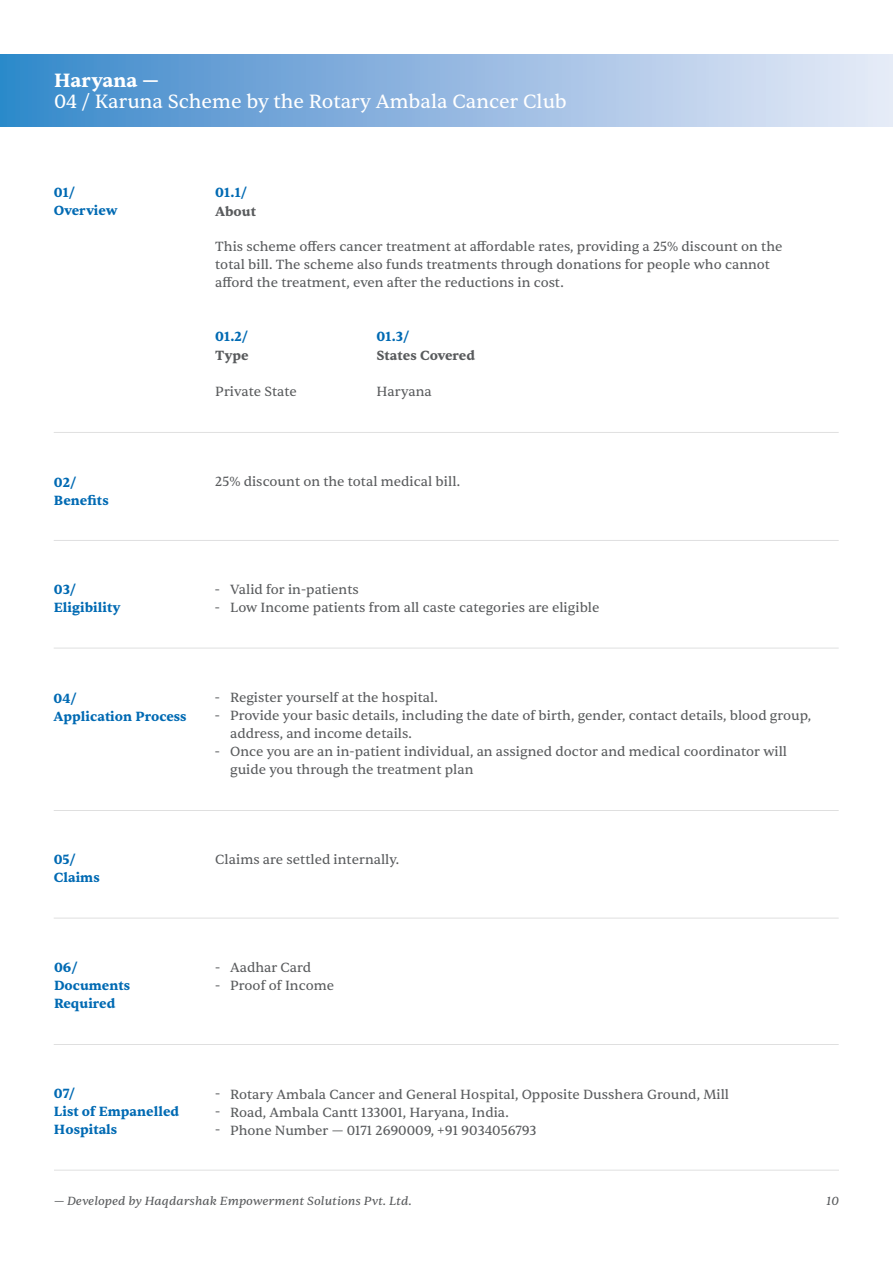
<style>
.page{position:relative;width:893px;height:1263px;background:#fff}
.page>*{position:absolute;margin:0;border:0;box-sizing:border-box;transform-origin:0 0}
.t1{font:19.5px "Sentient";color:#fff}
.t2{font:700 19.5px "Sentient";color:#fff}
.t3{font:13.5px/18px "Sentient";color:#595b5d}
.t4{font:700 13.5px/18px "Sentient";color:#006ab3}
.t5{font:700 13.5px "Sentient";color:#595b5d}
.t6{font:italic 12px "Sentient";color:#595b5d}
</style>
<div class="page">
<hr style="left:54px;top:1170px;width:785px;height:1px;background:#595b5d">
<img style="left:0;top:55px;width:893px;height:71px">
<hr style="left:54px;top:432px;width:785px;height:1px;background:#595b5d">
<hr style="left:54px;top:540px;width:785px;height:1px;background:#595b5d">
<hr style="left:54px;top:648px;width:785px;height:1px;background:#595b5d">
<hr style="left:54px;top:810px;width:785px;height:1px;background:#595b5d">
<hr style="left:54px;top:918px;width:785px;height:1px;background:#595b5d">
<hr style="left:54px;top:1044px;width:785px;height:1px;background:#595b5d">
<h1 class="t2" style="left:54px;top:68px;width:107px">Haryana —</h1>
<h1 class="t1" style="left:54px;top:90px;width:514px">04 / Karuna Scheme by the Rotary Ambala Cancer Club</h1>
<p class="t4" style="left:54px;top:184px;width:65px">01/<br>Overview</p>
<p class="t4" style="left:215px;top:184px;width:34px">01.1/</p>
<p class="t5" style="left:215px;top:203px;width:42px">About</p>
<p class="t3" style="left:215px;top:238px;width:569px">This scheme offers cancer treatment at affordable rates, providing a 25% discount on the total bill. The scheme also funds treatments through donations for people who cannot afford the treatment, even after the reductions in cost.</p>
<p class="t4" style="left:215px;top:328px;width:35px">01.2/</p>
<p class="t5" style="left:215px;top:347px;width:35px">Type</p>
<p class="t4" style="left:376px;top:328px;width:35px">01.3/</p>
<p class="t5" style="left:376px;top:347px;width:100px">States Covered</p>
<p class="t4" style="left:54px;top:473px;width:56px">02/<br>Benefits</p>
<p class="t4" style="left:54px;top:581px;width:68px">03/<br>Eligibility</p>
<p class="t3" style="left:215px;top:382px;width:83px">Private State</p>
<p class="t3" style="left:376px;top:382px;width:57px">Haryana</p>
<p class="t3" style="left:215px;top:473px;width:246px">25% discount on the total medical bill.</p>
<p class="t3" style="left:215px;top:581px;width:7px">- -</p>
<p class="t3" style="left:230px;top:580px;width:371px">Valid for in-patients<br>Low Income patients from all caste categories are eligible</p>
<p class="t4" style="left:54px;top:689px;width:135px">04/<br>Application Process</p>
<p class="t3" style="left:215px;top:689px;width:7px">- -</p>
<p class="t3" style="left:215px;top:743px;width:7px">-</p>
<p class="t3" style="left:230px;top:689px;width:582px">Register yourself at the hospital.<br>Provide your basic details, including the date of birth, gender, contact details, blood group, address, and income details.<br>Once you are an in-patient individual, an assigned doctor and medical coordinator will guide you through the treatment plan</p>
<p class="t4" style="left:54px;top:851px;width:24px">05/</p>
<p class="t3" style="left:215px;top:851px;width:185px">Claims are settled internally.</p>
<p class="t4" style="left:54px;top:869px;width:48px">Claims</p>
<p class="t4" style="left:54px;top:958px;width:78px">06/<br>Documents<br>Required</p>
<p class="t3" style="left:215px;top:959px;width:7px">- -</p>
<p class="t3" style="left:230px;top:959px;width:105px">Aadhar Card<br>Proof of Income</p>
<p class="t4" style="left:54px;top:1085px;width:127px">07/<br>List of Empanelled<br>Hospitals</p>
<p class="t3" style="left:215px;top:1085px;width:7px;text-align:justify">- - -</p>
<p class="t3" style="left:230px;top:1085px;width:500px">Rotary Ambala Cancer and General Hospital, Opposite Dusshera Ground, Mill<br>Road, Ambala Cantt 133001, Haryana, India.<br>Phone Number — 0171 2690009, +91 9034056793</p>
<p class="t6" style="left:54px;top:1193px;width:359px">— Developed by Haqdarshak Empowerment Solutions Pvt. Ltd.</p>
<p class="t6" style="left:827px;top:1193px;width:14px">10</p>
</div>
